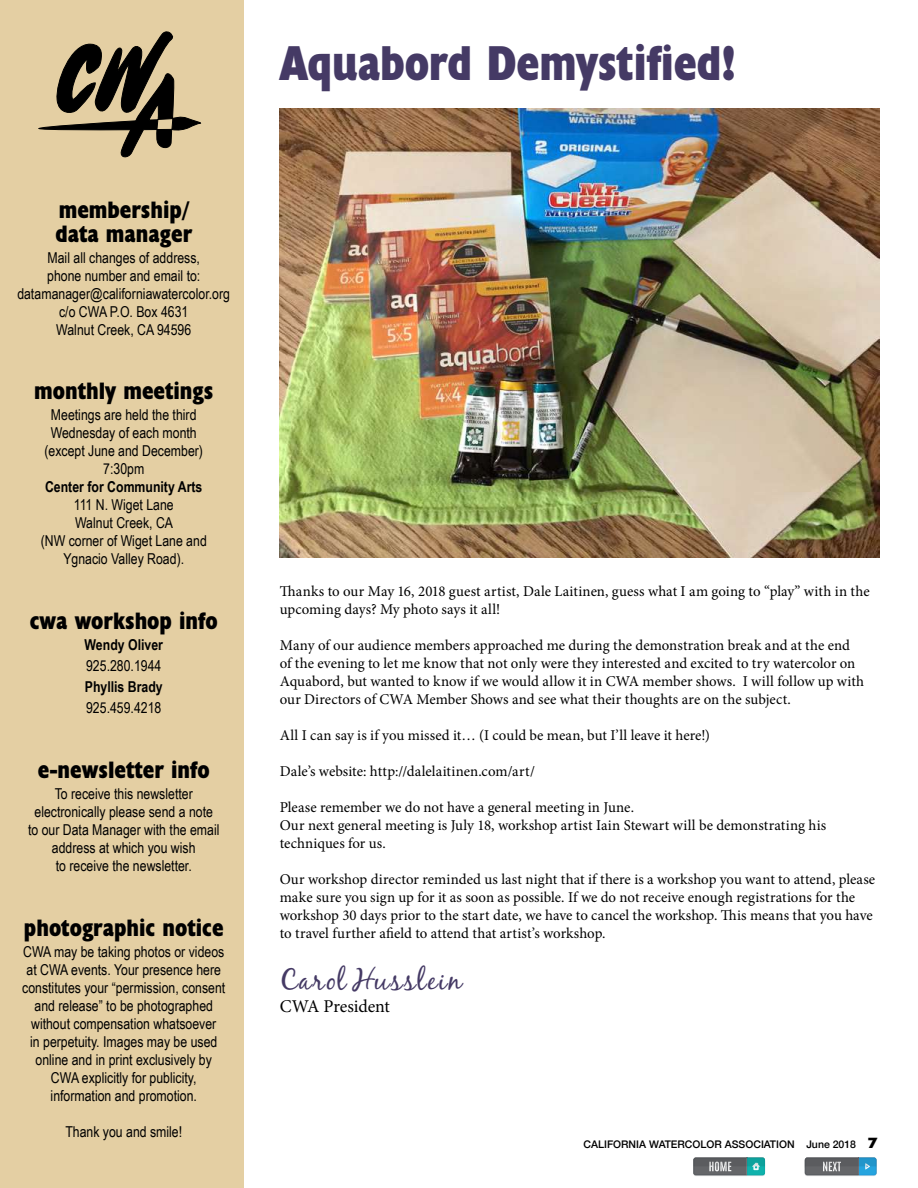
<style>
.page{position:relative;width:918px;height:1188px;background:#fff}
.page>*{position:absolute;margin:0;border:0;box-sizing:border-box;transform-origin:0 0}
.t1{font:700 condensed 49.5px "Humanist 521 BT Xtra";letter-spacing:-.005em;color:#453a65}
.t2{font:28.5px "Black Jack";letter-spacing:.065em;color:#453a65}
.t3{font:700 condensed 24px/24px "Humanist 521 BT Xtra";color:#000}
.t4{font:18px "Minion Pro";letter-spacing:-.01em;color:#000}
.t5{font:15px/18px "Minion Pro";color:#000}
.t6{font:15px/18px "Arial Narrow";color:#000;text-align:center}
.t7{font:700 15px "Arial Narrow";color:#000}
.t8{font:500 10.5px "Helvetica Neue";color:#000}
.s1{font-family:"Humanist 521 BT";font-weight:800;font-size:15px}
</style>
<div class="page">
<svg style="left:693px;top:1157px;width:72px;height:19px"></svg>
<svg style="left:805px;top:1157px;width:71px;height:19px"></svg>
<div style="left:0;top:0;width:243px;height:1188px;background:#e4cfa3"></div>
<svg style="left:38px;top:32px;width:164px;height:126px"></svg>
<img style="left:280px;top:108px;width:599px;height:450px">
<h3 class="t3" style="left:55px;top:197px;width:138px">membership/ data manager</h3>
<p class="t6" style="left:17px;top:248px;width:214px">Mail all changes of address,<br>phone number and email to: datamanager@californiawatercolor.org c/o CWA P.O. Box 4631<br>Walnut Creek, CA 94596</p>
<h3 class="t3" style="left:34px;top:379px;width:181px">monthly meetings</h3>
<p class="t6" style="left:44px;top:406px;width:160px">Meetings are held the third<br>Wednesday of each month (except June and December)<br>7:30pm</p>
<p class="t7" style="left:45px;top:478px;width:159px">Center for Community Arts</p>
<p class="t6" style="left:41px;top:496px;width:168px">111 N. Wiget Lane<br>Walnut Creek, CA<br>(NW corner of Wiget Lane and<br>Ygnacio Valley Road).</p>
<h3 class="t3" style="left:30px;top:609px;width:189px">cwa workshop info</h3>
<p class="t7" style="left:85px;top:636px;width:80px">Wendy Oliver</p>
<p class="t6" style="left:86px;top:657px;width:77px">925.280.1944</p>
<p class="t7" style="left:85px;top:678px;width:79px">Phyllis Brady</p>
<p class="t6" style="left:86px;top:699px;width:77px">925.459.4218</p>
<h3 class="t3" style="left:38px;top:757px;width:173px">e-newsletter info</h3>
<p class="t6" style="left:28px;top:785px;width:193px">To receive this newsletter electronically please send a note to our Data Manager with the email address at which you wish<br>to receive the newsletter.</p>
<h3 class="t3" style="left:24px;top:915px;width:201px">photographic notice</h3>
<p class="t6" style="left:22px;top:943px;width:205px">CWA may be taking photos or videos at CWA events. Your presence here constitutes your “permission, consent and release” to be photographed without compensation whatsoever<br>in perpetuity. Images may be used online and in print exclusively by CWA explicitly for publicity, information and promotion.</p>
<p class="t6" style="left:65px;top:1123px;width:118px">Thank you and smile!</p>
<h1 class="t1" style="left:280px;top:32px;width:458px">Aquabord Demystified!</h1>
<p class="t5" style="left:280px;top:583px;width:591px">Thanks to our May 16, 2018 guest artist, Dale Laitinen, guess what I am going to “play” with in the upcoming days? My photo says it all!</p>
<p class="t5" style="left:280px;top:637px;width:586px">Many of our audience members approached me during the demonstration break and at the end of the evening to let me know that not only were they interested and excited to try watercolor on Aquabord, but wanted to know if we would allow it in CWA member shows. I will follow up with our Directors of CWA Member Shows and see what their thoughts are on the subject.</p>
<p class="t5" style="left:280px;top:727px;width:432px">All I can say is if you missed it… (I could be mean, but I’ll leave it here!)</p>
<p class="t5" style="left:280px;top:763px;width:257px">Dale’s website: http://dalelaitinen.com/art/</p>
<p class="t5" style="left:280px;top:799px;width:548px">Please remember we do not have a general meeting in June.<br>Our next general meeting is July 18, workshop artist Iain Stewart will be demonstrating his techniques for us.</p>
<p class="t5" style="left:280px;top:871px;width:597px">Our workshop director reminded us last night that if there is a workshop you want to attend, please make sure you sign up for it as soon as possible. If we do not receive enough registrations for the workshop 30 days prior to the start date, we have to cancel the workshop. This means that you have to travel further afield to attend that artist’s workshop.</p>
<h2 class="t2" style="left:280px;top:963px;width:183px">Carol Husslein</h2>
<p class="t4" style="left:280px;top:994px;width:112px">CWA President</p>
<p class="t8" style="left:583px;top:1135px;width:296px">CALIFORNIA WATERCOLOR ASSOCIATION June 2018 <span class="s1">7</span></p>
</div>
